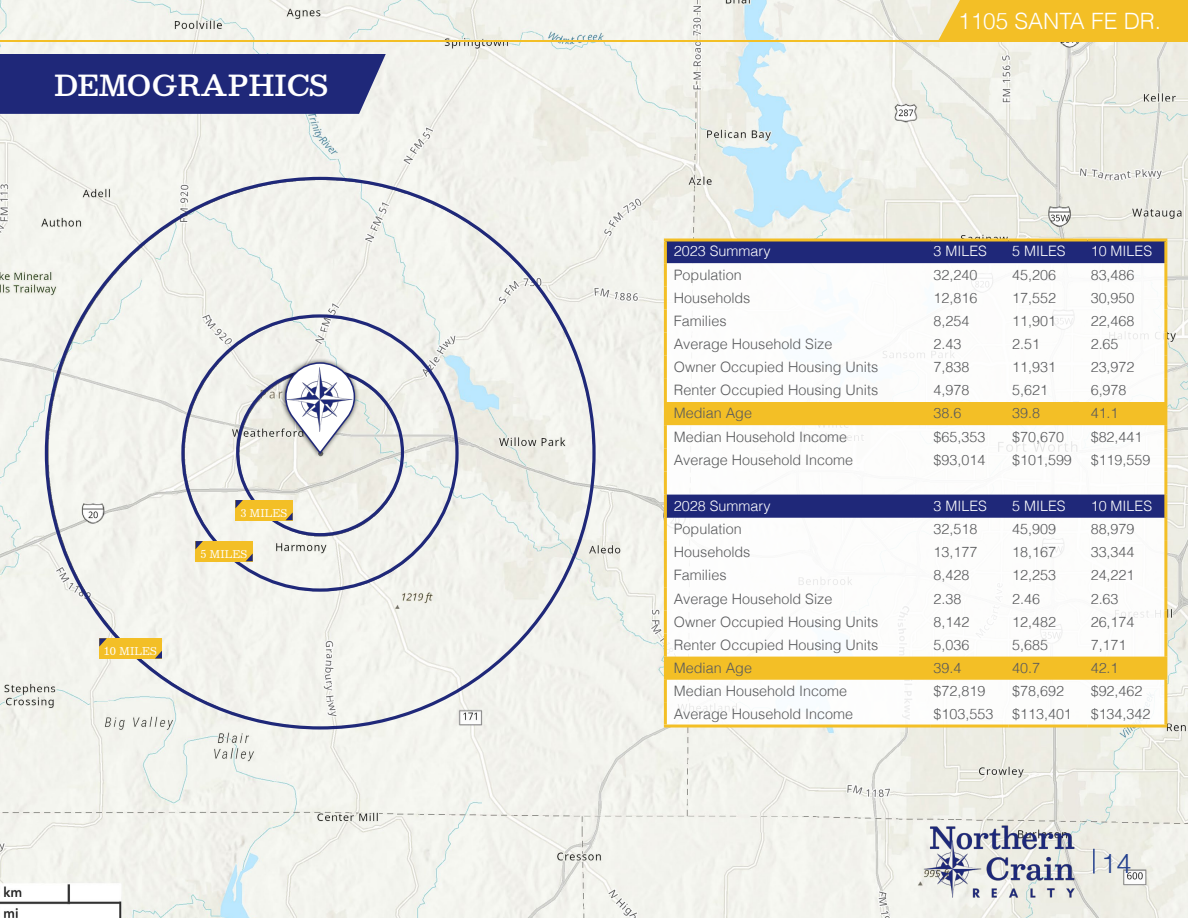
<style>
.page{position:relative;width:1188px;height:918px;background:#fff}
.page>*{position:absolute;margin:0;border:0;box-sizing:border-box;transform-origin:0 0}
.t1{font:italic 500 28.5px "Besley";color:#fff}
.t2{font:300 27px "Helvetica";color:#23408e}
.t3{font:300 22.5px "Helvetica";color:#fff}
.t4{font:300 14.4px "Helvetica";color:#595a5c}
.t5{font:300 14.4px "Helvetica";color:#fff}
.t6{font:10.5px "Besley";color:#fff}
</style>
<div class="page">
<img style="left:0;top:0;width:1188px;height:918px">
<div style="left:665px;top:239px;width:500px;height:486px;background:#fff"></div>
<svg style="left:667px;top:242px;width:497px;height:276px"></svg>
<div style="left:667px;top:402px;width:497px;height:23px;background:#f3bf26"></div>
<div style="left:667px;top:657px;width:497px;height:23px;background:#f3bf26"></div>
<svg style="left:664px;top:238px;width:266px;height:4px"></svg>
<hr style="left:664px;top:242px;width:3px;height:21px;background:#f3bf26">
<svg style="left:930px;top:238px;width:79px;height:4px"></svg>
<svg style="left:1009px;top:238px;width:78px;height:4px"></svg>
<svg style="left:1087px;top:238px;width:80px;height:4px"></svg>
<hr style="left:1164px;top:242px;width:3px;height:21px;background:#f3bf26">
<hr style="left:664px;top:263px;width:3px;height:23px;background:#f3bf26">
<hr style="left:1164px;top:263px;width:3px;height:23px;background:#f3bf26">
<hr style="left:664px;top:286px;width:3px;height:23px;background:#f3bf26">
<hr style="left:1164px;top:286px;width:3px;height:23px;background:#f3bf26">
<hr style="left:664px;top:309px;width:3px;height:24px;background:#f3bf26">
<hr style="left:1164px;top:309px;width:3px;height:24px;background:#f3bf26">
<hr style="left:664px;top:333px;width:3px;height:23px;background:#f3bf26">
<hr style="left:1164px;top:333px;width:3px;height:23px;background:#f3bf26">
<hr style="left:664px;top:356px;width:3px;height:23px;background:#f3bf26">
<hr style="left:1164px;top:356px;width:3px;height:23px;background:#f3bf26">
<hr style="left:664px;top:379px;width:3px;height:23px;background:#f3bf26">
<hr style="left:1164px;top:379px;width:3px;height:23px;background:#f3bf26">
<hr style="left:664px;top:402px;width:3px;height:23px;background:#f3bf26">
<hr style="left:1164px;top:402px;width:3px;height:23px;background:#f3bf26">
<hr style="left:664px;top:425px;width:3px;height:23px;background:#f3bf26">
<hr style="left:1164px;top:425px;width:3px;height:23px;background:#f3bf26">
<hr style="left:664px;top:448px;width:3px;height:23px;background:#f3bf26">
<hr style="left:1164px;top:448px;width:3px;height:23px;background:#f3bf26">
<hr style="left:664px;top:471px;width:3px;height:24px;background:#f3bf26">
<hr style="left:1164px;top:471px;width:3px;height:24px;background:#f3bf26">
<hr style="left:664px;top:495px;width:3px;height:23px;background:#f3bf26">
<hr style="left:1164px;top:495px;width:3px;height:23px;background:#f3bf26">
<hr style="left:664px;top:518px;width:3px;height:23px;background:#f3bf26">
<hr style="left:1164px;top:518px;width:3px;height:23px;background:#f3bf26">
<hr style="left:664px;top:541px;width:3px;height:23px;background:#f3bf26">
<hr style="left:1164px;top:541px;width:3px;height:23px;background:#f3bf26">
<hr style="left:664px;top:564px;width:3px;height:23px;background:#f3bf26">
<hr style="left:1164px;top:564px;width:3px;height:23px;background:#f3bf26">
<hr style="left:664px;top:587px;width:3px;height:23px;background:#f3bf26">
<hr style="left:1164px;top:587px;width:3px;height:23px;background:#f3bf26">
<hr style="left:664px;top:610px;width:3px;height:23px;background:#f3bf26">
<hr style="left:1164px;top:610px;width:3px;height:23px;background:#f3bf26">
<hr style="left:664px;top:633px;width:3px;height:24px;background:#f3bf26">
<hr style="left:1164px;top:633px;width:3px;height:24px;background:#f3bf26">
<hr style="left:664px;top:657px;width:3px;height:23px;background:#f3bf26">
<hr style="left:1164px;top:657px;width:3px;height:23px;background:#f3bf26">
<hr style="left:664px;top:680px;width:3px;height:23px;background:#f3bf26">
<hr style="left:1164px;top:680px;width:3px;height:23px;background:#f3bf26">
<hr style="left:664px;top:703px;width:3px;height:22px;background:#f3bf26">
<hr style="left:1164px;top:703px;width:3px;height:22px;background:#f3bf26">
<hr style="left:664px;top:725px;width:266px;height:3px;background:#f3bf26">
<hr style="left:930px;top:725px;width:79px;height:3px;background:#f3bf26">
<hr style="left:1009px;top:725px;width:78px;height:3px;background:#f3bf26">
<hr style="left:1087px;top:725px;width:80px;height:3px;background:#f3bf26">
<div style="left:280px;top:357px;width:80px;height:101px;background:#000;opacity:.75"></div>
<svg style="left:284px;top:362px;width:72px;height:93px"></svg>
<div style="left:235px;top:500px;width:58px;height:20px;background:#f3bf26"></div>
<svg style="left:235px;top:500px;width:8px;height:8px"></svg>
<svg style="left:286px;top:512px;width:7px;height:8px"></svg>
<div style="left:195px;top:541px;width:58px;height:20px;background:#f3bf26"></div>
<svg style="left:195px;top:541px;width:8px;height:8px"></svg>
<svg style="left:246px;top:553px;width:7px;height:8px"></svg>
<div style="left:99px;top:638px;width:63px;height:21px;background:#f3bf26"></div>
<svg style="left:99px;top:638px;width:8px;height:9px"></svg>
<svg style="left:155px;top:651px;width:7px;height:8px"></svg>
<img style="left:288px;top:361px;width:65px;height:70px">
<hr style="left:1093px;top:849px;width:2px;height:25px;background:#23408e">
<img style="left:921px;top:820px;width:156px;height:82px">
<hr style="left:0;top:40px;width:1034px;height:2px;background:#f3bf26">
<div style="left:937px;top:0;width:251px;height:42px;background:#f3bf26"></div>
<div style="left:0;top:54px;width:386px;height:60px;background:#1f2879"></div>
<h1 class="t1" style="left:54px;top:69px;width:275px">DEMOGRAPHICS</h1>
<p class="t6" style="left:104px;top:644px;width:54px">10 MILES</p>
<p class="t6" style="left:241px;top:505px;width:48px">3 MILES</p>
<p class="t6" style="left:201px;top:546px;width:48px">5 MILES</p>
<h3 class="t3" style="left:958px;top:3px;width:205px">1105 SANTA FE DR.</h3>
<p class="t5" style="left:674px;top:240px;width:98px">2023 Summary</p>
<p class="t5" style="left:934px;top:240px;width:55px">3 MILES</p>
<p class="t5" style="left:1012px;top:240px;width:55px">5 MILES</p>
<p class="t5" style="left:1091px;top:240px;width:63px">10 MILES</p>
<p class="t4" style="left:674px;top:263px;width:69px">Population</p>
<p class="t4" style="left:934px;top:263px;width:45px">32,240</p>
<p class="t4" style="left:1012px;top:263px;width:45px">45,206</p>
<p class="t4" style="left:1091px;top:263px;width:45px">83,486</p>
<p class="t4" style="left:674px;top:286px;width:78px">Households</p>
<p class="t4" style="left:934px;top:286px;width:45px">12,816</p>
<p class="t4" style="left:1012px;top:286px;width:45px">17,552</p>
<p class="t4" style="left:1091px;top:286px;width:45px">30,950</p>
<p class="t4" style="left:674px;top:309px;width:54px">Families</p>
<p class="t4" style="left:934px;top:309px;width:37px">8,254</p>
<p class="t4" style="left:1012px;top:309px;width:45px">11,901</p>
<p class="t4" style="left:1091px;top:309px;width:45px">22,468</p>
<p class="t4" style="left:674px;top:332px;width:160px">Average Household Size</p>
<p class="t4" style="left:934px;top:332px;width:29px">2.43</p>
<p class="t4" style="left:1012px;top:332px;width:29px">2.51</p>
<p class="t4" style="left:1091px;top:332px;width:29px">2.65</p>
<p class="t4" style="left:674px;top:356px;width:206px">Owner Occupied Housing Units</p>
<p class="t4" style="left:934px;top:356px;width:37px">7,838</p>
<p class="t4" style="left:1012px;top:356px;width:45px">11,931</p>
<p class="t4" style="left:1091px;top:356px;width:45px">23,972</p>
<p class="t4" style="left:674px;top:379px;width:206px">Renter Occupied Housing Units</p>
<p class="t4" style="left:934px;top:379px;width:37px">4,978</p>
<p class="t4" style="left:1012px;top:379px;width:37px">5,621</p>
<p class="t4" style="left:1091px;top:379px;width:37px">6,978</p>
<p class="t4" style="left:674px;top:402px;width:80px">Median Age</p>
<p class="t4" style="left:934px;top:402px;width:29px">38.6</p>
<p class="t4" style="left:1012px;top:402px;width:29px">39.8</p>
<p class="t4" style="left:1091px;top:402px;width:29px">41.1</p>
<p class="t4" style="left:674px;top:425px;width:175px">Median Household Income</p>
<p class="t4" style="left:934px;top:425px;width:53px">$65,353</p>
<p class="t4" style="left:1012px;top:425px;width:53px">$70,670</p>
<p class="t4" style="left:1091px;top:425px;width:53px">$82,441</p>
<p class="t4" style="left:674px;top:448px;width:181px">Average Household Income</p>
<p class="t4" style="left:934px;top:448px;width:53px">$93,014</p>
<p class="t4" style="left:1012px;top:448px;width:61px">$101,599</p>
<p class="t4" style="left:1091px;top:448px;width:61px">$119,559</p>
<p class="t5" style="left:674px;top:494px;width:98px">2028 Summary</p>
<p class="t5" style="left:934px;top:494px;width:55px">3 MILES</p>
<p class="t5" style="left:1012px;top:494px;width:55px">5 MILES</p>
<p class="t5" style="left:1091px;top:494px;width:63px">10 MILES</p>
<p class="t4" style="left:674px;top:517px;width:69px">Population</p>
<p class="t4" style="left:934px;top:517px;width:45px">32,518</p>
<p class="t4" style="left:1012px;top:517px;width:45px">45,909</p>
<p class="t4" style="left:1091px;top:517px;width:45px">88,979</p>
<p class="t4" style="left:674px;top:541px;width:78px">Households</p>
<p class="t4" style="left:934px;top:541px;width:45px">13,177</p>
<p class="t4" style="left:1012px;top:541px;width:45px">18,167</p>
<p class="t4" style="left:1091px;top:541px;width:45px">33,344</p>
<p class="t4" style="left:674px;top:564px;width:54px">Families</p>
<p class="t4" style="left:934px;top:564px;width:37px">8,428</p>
<p class="t4" style="left:1012px;top:564px;width:45px">12,253</p>
<p class="t4" style="left:1091px;top:564px;width:45px">24,221</p>
<p class="t4" style="left:674px;top:587px;width:160px">Average Household Size</p>
<p class="t4" style="left:934px;top:587px;width:29px">2.38</p>
<p class="t4" style="left:1012px;top:587px;width:29px">2.46</p>
<p class="t4" style="left:1091px;top:587px;width:29px">2.63</p>
<p class="t4" style="left:674px;top:610px;width:206px">Owner Occupied Housing Units</p>
<p class="t4" style="left:934px;top:610px;width:37px">8,142</p>
<p class="t4" style="left:1012px;top:610px;width:45px">12,482</p>
<p class="t4" style="left:1091px;top:610px;width:45px">26,174</p>
<p class="t4" style="left:674px;top:633px;width:206px">Renter Occupied Housing Units</p>
<p class="t4" style="left:934px;top:633px;width:37px">5,036</p>
<p class="t4" style="left:1012px;top:633px;width:37px">5,685</p>
<p class="t4" style="left:1091px;top:633px;width:37px">7,171</p>
<p class="t4" style="left:674px;top:656px;width:80px">Median Age</p>
<p class="t4" style="left:934px;top:656px;width:29px">39.4</p>
<p class="t4" style="left:1012px;top:656px;width:29px">40.7</p>
<p class="t4" style="left:1091px;top:656px;width:29px">42.1</p>
<p class="t4" style="left:674px;top:679px;width:175px">Median Household Income</p>
<p class="t4" style="left:934px;top:679px;width:53px">$72,819</p>
<p class="t4" style="left:1012px;top:679px;width:53px">$78,692</p>
<p class="t4" style="left:1091px;top:679px;width:53px">$92,462</p>
<p class="t4" style="left:674px;top:703px;width:181px">Average Household Income</p>
<p class="t4" style="left:934px;top:703px;width:61px">$103,553</p>
<p class="t4" style="left:1012px;top:703px;width:61px">$113,401</p>
<p class="t4" style="left:1091px;top:703px;width:61px">$134,342</p>
<h2 class="t2" style="left:1101px;top:841px;width:32px">14</h2>
</div>
